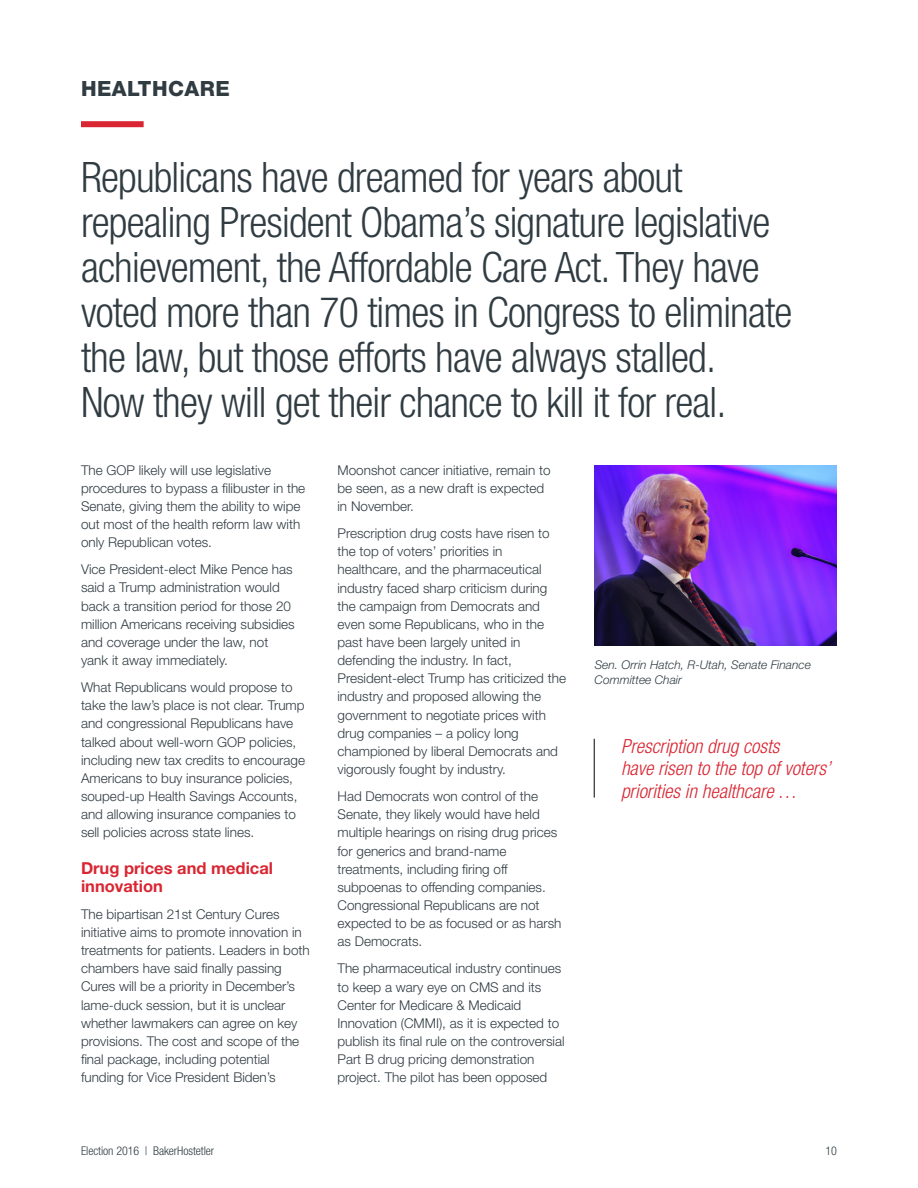
<style>
.page{position:relative;width:918px;height:1188px;background:#fff}
.page>*{position:absolute;margin:0;border:0;box-sizing:border-box;transform-origin:0 0}
.t1{font:300 condensed 42px/45px "Helvetica Neue LT Std";letter-spacing:-.02em;color:#303c42}
.t2{font:800 21px "Helvetica Neue LT Std";letter-spacing:.025em;color:#303c42}
.t3{font:italic 300 condensed 19.5px/22.5px "Helvetica Neue LT Std";color:#d92632}
.t4{font:700 16.5px/18.1px "Helvetica Neue LT Std";color:#d92632}
.t5{font:300 13.5px/18.1px "Helvetica Neue LT Std";color:#303c42}
.t6{font:italic 300 12px/15px "Helvetica Neue LT Std";color:#303c42}
.t7{font:300 condensed 12px "Helvetica Neue LT Std";letter-spacing:-.005em;color:#303c42}
</style>
<div class="page">
<div style="left:81px;top:121px;width:63px;height:6px;background:#d92632"></div>
<hr style="left:594px;top:739px;width:1px;height:59px;background:#000">
<img style="left:594px;top:465px;width:243px;height:181px">
<h2 class="t2" style="left:81px;top:76px;width:151px">HEALTHCARE</h2>
<p class="t1" style="left:81px;top:154px;width:713px">Republicans have dreamed for years about repealing President Obama’s signature legislative achievement, the Affordable Care Act. They have voted more than 70 times in Congress to eliminate the law, but those efforts have always stalled.<br>Now they will get their chance to kill it for real.</p>
<p class="t5" style="left:81px;top:460px;width:226px">The GOP likely will use legislative procedures to bypass a filibuster in the Senate, giving them the ability to wipe out most of the health reform law with only Republican votes.</p>
<p class="t5" style="left:81px;top:560px;width:215px">Vice President-elect Mike Pence has said a Trump administration would back a transition period for those 20 million Americans receiving subsidies and coverage under the law, not yank it away immediately.</p>
<p class="t5" style="left:81px;top:678px;width:226px">What Republicans would propose to take the law’s place is not clear. Trump and congressional Republicans have talked about well-worn GOP policies, including new tax credits to encourage Americans to buy insurance policies, souped-up Health Savings Accounts, and allowing insurance companies to sell policies across state lines.</p>
<p class="t4" style="left:81px;top:858px;width:194px">Drug prices and medical innovation</p>
<p class="t5" style="left:81px;top:905px;width:230px">The bipartisan 21st Century Cures initiative aims to promote innovation in treatments for patients. Leaders in both chambers have said finally passing Cures will be a priority in December’s lame-duck session, but it is unclear whether lawmakers can agree on key provisions. The cost and scope of the final package, including potential funding for Vice President Biden’s</p>
<p class="t5" style="left:338px;top:460px;width:215px">Moonshot cancer initiative, remain to be seen, as a new draft is expected in November.</p>
<p class="t5" style="left:338px;top:524px;width:230px">Prescription drug costs have risen to the top of voters’ priorities in healthcare, and the pharmaceutical industry faced sharp criticism during the campaign from Democrats and even some Republicans, who in the past have been largely united in defending the industry. In fact, President-elect Trump has criticized the industry and proposed allowing the government to negotiate prices with drug companies – a policy long championed by liberal Democrats and vigorously fought by industry.</p>
<p class="t5" style="left:338px;top:787px;width:226px">Had Democrats won control of the<br>Senate, they likely would have held multiple hearings on rising drug prices for generics and brand-name treatments, including firing off subpoenas to offending companies.<br>Congressional Republicans are not expected to be as focused or as harsh as Democrats.</p>
<p class="t5" style="left:338px;top:959px;width:229px">The pharmaceutical industry continues to keep a wary eye on CMS and its Center for Medicare &amp; Medicaid Innovation (CMMI), as it is expected to publish its final rule on the controversial Part B drug pricing demonstration project. The pilot has been opposed</p>
<p class="t6" style="left:595px;top:657px;width:218px">Sen. Orrin Hatch, R-Utah, Senate Finance<br>Committee Chair</p>
<h3 class="t3" style="left:621px;top:735px;width:211px">Prescription drug costs<br>have risen to the top of voters’ priorities in healthcare …</h3>
<p class="t7" style="left:81px;top:1143px;width:135px">Election 2016 | BakerHostetler</p>
<p class="t7" style="left:826px;top:1143px;width:13px">10</p>
</div>
